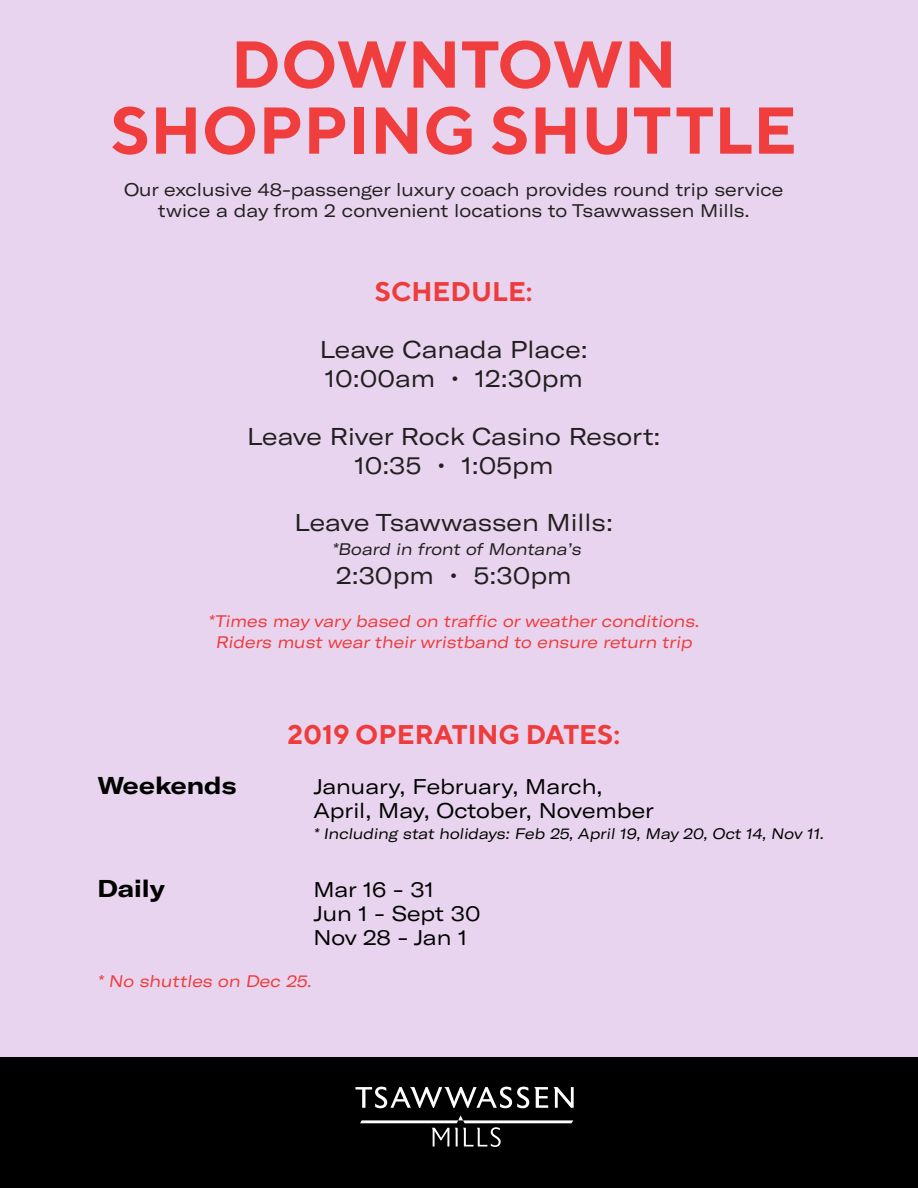
<style>
.page{position:relative;width:918px;height:1188px;background:#e8d4ee}
.page>*{position:absolute;margin:0;border:0;box-sizing:border-box;transform-origin:0 0}
.Offer{font:700 66px "TT Norms";color:#ef3e3d}
.t1{font:700 27px "TT Norms";color:#ee3b3b}
.t2{font:expanded 24px "GT America";color:#231f20}
.t3{font:700 expanded 24px "GT America";color:#000}
.t4{font:expanded 21px "GT America";color:#000}
.t5{font:expanded 18px/21.6px "GT America";color:#231f20;text-align:center}
.t6{font:expanded 16.5px "GT America";color:#ee3b3b}
.t7{font:expanded 16.5px "GT America";color:#231f20}
.t8{font:expanded 15px "GT America";color:#000}
</style>
<div class="page">
<div style="left:0;top:1057px;width:918px;height:131px;background:#000"></div>
<svg style="left:355px;top:1087px;width:219px;height:21px"></svg>
<svg style="left:360px;top:1115px;width:213px;height:32px"></svg>
<p class="Offer" style="left:231px;top:23px;width:448px">DOWNTOWN</p>
<p class="Offer" style="left:111px;top:89px;width:688px">SHOPPING SHUTTLE</p>
<p class="t5" style="left:124px;top:178px;width:661px">Our exclusive 48-passenger luxury coach provides round trip service twice a day from 2 convenient locations to Tsawwassen Mills.</p>
<p class="t1" style="left:375px;top:274px;width:159px">SCHEDULE:</p>
<p class="t2" style="left:320px;top:336px;width:270px">Leave Canada Place:</p>
<p class="t2" style="left:325px;top:365px;width:260px">10:00am • 12:30pm</p>
<p class="t2" style="left:247px;top:422px;width:415px">Leave River Rock Casino Resort:</p>
<p class="t2" style="left:354px;top:451px;width:200px">10:35 • 1:05pm</p>
<p class="t2" style="left:295px;top:509px;width:320px">Leave Tsawwassen Mills:</p>
<p class="t7" style="left:332px;top:540px;width:253px">*Board in front of Montana’s</p>
<p class="t2" style="left:336px;top:561px;width:237px">2:30pm • 5:30pm</p>
<p class="t6" style="left:208px;top:611px;width:495px">*Times may vary based on traffic or weather conditions.</p>
<p class="t6" style="left:216px;top:632px;width:481px">Riders must wear their wristband to ensure return trip</p>
<p class="t1" style="left:287px;top:717px;width:334px">2019 OPERATING DATES:</p>
<p class="t3" style="left:97px;top:771px;width:141px">Weekends</p>
<p class="t4" style="left:313px;top:775px;width:291px">January, February, March,</p>
<p class="t4" style="left:313px;top:799px;width:342px">April, May, October, November</p>
<p class="t8" style="left:313px;top:825px;width:514px">* Including stat holidays: Feb 25, April 19, May 20, Oct 14, Nov 11.</p>
<p class="t3" style="left:97px;top:874px;width:69px">Daily</p>
<p class="t4" style="left:313px;top:877px;width:122px">Mar 16 - 31</p>
<p class="t4" style="left:313px;top:901px;width:169px">Jun 1 - Sept 30</p>
<p class="t4" style="left:313px;top:925px;width:155px">Nov 28 - Jan 1</p>
<p class="t6" style="left:97px;top:971px;width:218px">* No shuttles on Dec 25.</p>
</div>
